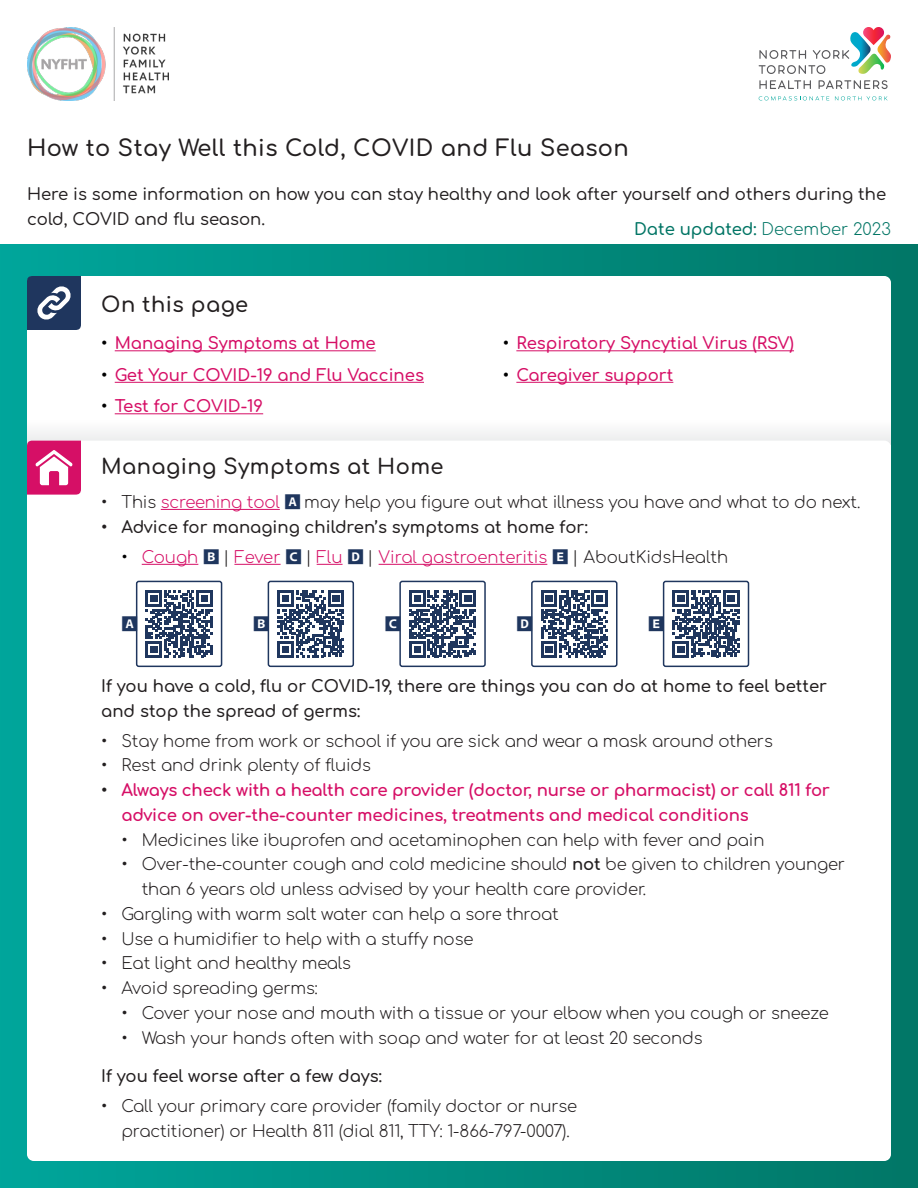
<style>
.page{position:relative;width:918px;height:1188px;background:#fff}
.page>*{position:absolute;margin:0;border:0;box-sizing:border-box;transform-origin:0 0}
.t1{font:600 22.5px "Comfortaa";letter-spacing:.02em;color:#231f20}
.t2{font:600 21px "Comfortaa";letter-spacing:.02em;color:#231f20}
.t3{font:300 16.5px/24.8px "Comfortaa";letter-spacing:-.01em;color:#231f20}
.t4{font:600 16.5px/24.8px "Comfortaa";color:#231f20}
.t5{font:700 16.5px/24.8px "Comfortaa";letter-spacing:-.01em;color:#d60f66}
.t6{font:600 16.5px "Comfortaa";color:#d60f66}
.t7{font:500 16.5px/24.8px "Comfortaa";color:#231f20}
.t8{font:300 16.5px "Comfortaa";color:#d60f66}
.t9{font:600 16.5px "Comfortaa";color:#027565}
.t10{font:800 16.5px "Koz Go Pr 6 N";color:#1f365e}
.s1{font-weight:300}
.s2{color:#000}
.s3{color:#d60f66}
.s4{font-family:"Koz Go Pr 6 N";font-weight:800;color:#1f365e}
.s5{color:#231f20}
.s6{font-weight:700}
</style>
<div class="page">
<div style="left:0;top:244px;width:918px;height:944px;background:linear-gradient(to right,#00a69b,#017666)"></div>
<div style="left:27px;top:276px;width:864px;height:206px;background:#fff;border-radius:7px"></div>
<div style="left:27px;top:420px;width:864px;height:24px;background:#f4f5f5"></div>
<div style="left:27px;top:441px;width:864px;height:720px;background:#fff;border-radius:7px"></div>
<hr style="left:115px;top:350px;width:261px;height:1px;background:#d60f66">
<hr style="left:115px;top:382px;width:309px;height:1px;background:#d60f66">
<hr style="left:115px;top:413px;width:148px;height:1px;background:#d60f66">
<hr style="left:516px;top:350px;width:278px;height:1px;background:#d60f66">
<hr style="left:516px;top:382px;width:157px;height:1px;background:#d60f66">
<svg style="left:27px;top:276px;width:54px;height:54px;background:#3f5375"></svg>
<hr style="left:161px;top:509px;width:119px;height:1px;background:#d60f66">
<hr style="left:142px;top:564px;width:56px;height:1px;background:#d60f66">
<hr style="left:234px;top:564px;width:47px;height:1px;background:#d60f66">
<svg style="left:317px;top:564px;width:26px;height:1px"></svg>
<hr style="left:379px;top:564px;width:168px;height:1px;background:#d60f66">
<svg style="left:146px;top:591px;width:66px;height:66px"></svg>
<div style="left:136px;top:581px;width:86px;height:86px;border:2px solid #1f365e;border-radius:2px"></div>
<svg style="left:27px;top:441px;width:54px;height:54px"></svg>
<img style="left:27px;top:28px;width:142px;height:72px">
<svg style="left:759px;top:96px;width:70px;height:4px"></svg>
<svg style="left:835px;top:96px;width:53px;height:4px"></svg>
<svg style="left:759px;top:80px;width:52px;height:9px"></svg>
<svg style="left:819px;top:80px;width:69px;height:9px"></svg>
<svg style="left:759px;top:27px;width:132px;height:47px"></svg>
<svg style="left:278px;top:591px;width:66px;height:66px"></svg>
<div style="left:268px;top:581px;width:86px;height:86px;border:2px solid #1f365e;border-radius:2px"></div>
<svg style="left:409px;top:591px;width:67px;height:66px"></svg>
<div style="left:399px;top:581px;width:87px;height:86px;border:2px solid #1f365e;border-radius:2px"></div>
<svg style="left:541px;top:591px;width:67px;height:66px"></svg>
<div style="left:531px;top:581px;width:87px;height:86px;border:2px solid #1f365e;border-radius:2px"></div>
<svg style="left:673px;top:591px;width:66px;height:66px"></svg>
<div style="left:663px;top:581px;width:86px;height:86px;border:2px solid #1f365e;border-radius:2px"></div>
<h1 class="t1" style="left:27px;top:127px;width:603px">How to Stay Well this Cold, COVID and Flu Season</h1>
<p class="t7" style="left:27px;top:180px;width:861px">Here is some information on how you can stay healthy and look after yourself and others during the cold, COVID and flu season.</p>
<p class="t9" style="left:634px;top:214px;width:258px">Date updated: <span class="s1">December 2023</span></p>
<p class="t2" style="left:101px;top:285px;width:149px">On this page</p>
<p class="t6" style="left:101px;top:328px;width:276px"><span class="s2">•</span> Managing Symptoms at Home</p>
<p class="t6" style="left:101px;top:360px;width:324px"><span class="s2">•</span> Get Your COVID-19 and Flu Vaccines</p>
<p class="t6" style="left:101px;top:391px;width:163px"><span class="s2">•</span> Test for COVID-19</p>
<p class="t6" style="left:503px;top:328px;width:293px"><span class="s2">•</span> Respiratory Syncytial Virus (RSV)</p>
<p class="t6" style="left:503px;top:360px;width:172px"><span class="s2">•</span> Caregiver support</p>
<p class="t2" style="left:101px;top:447px;width:344px">Managing Symptoms at Home</p>
<p class="t3" style="left:101px;top:487px;width:761px">• This <span class="s3">screening tool</span> <span class="s4">A</span> may help you figure out what illness you have and what to do next.</p>
<p class="t4" style="left:101px;top:512px;width:488px">• Advice for managing children’s symptoms at home for:</p>
<p class="t8" style="left:121px;top:542px;width:608px"><span class="s2">•</span> Cough <span class="s4">B</span> <span class="s5">|</span> Fever <span class="s4">C</span> <span class="s5">|</span> Flu <span class="s4">D</span> <span class="s5">|</span> Viral gastroenteritis <span class="s4">E</span> <span class="s5">| AboutKidsHealth</span></p>
<p class="t10" style="left:121px;top:615px;width:18px">A</p>
<p class="t10" style="left:253px;top:615px;width:18px">B</p>
<p class="t10" style="left:385px;top:615px;width:18px">C</p>
<p class="t10" style="left:517px;top:615px;width:18px">D</p>
<p class="t10" style="left:648px;top:615px;width:18px">E</p>
<p class="t4" style="left:101px;top:671px;width:727px">If you have a cold, flu or COVID-19, there are things you can do at home to feel better and stop the spread of germs:</p>
<p class="t3" style="left:101px;top:726px;width:673px">• Stay home from work or school if you are sick and wear a mask around others</p>
<p class="t3" style="left:101px;top:751px;width:271px">• Rest and drink plenty of fluids</p>
<p class="t5" style="left:121px;top:776px;width:710px;text-indent:-20px"><span class="s5">•</span> Always check with a health care provider (doctor, nurse or pharmacist) or call 811 for advice on over-the-counter medicines, treatments and medical conditions</p>
<p class="t3" style="left:121px;top:825px;width:644px">• Medicines like ibuprofen and acetaminophen can help with fever and pain</p>
<p class="t3" style="left:142px;top:850px;width:705px;text-indent:-20px">• Over-the-counter cough and cold medicine should <span class="s6">not</span> be given to children younger than 6 years old unless advised by your health care provider.</p>
<p class="t3" style="left:101px;top:900px;width:459px">• Gargling with warm salt water can help a sore throat</p>
<p class="t3" style="left:101px;top:924px;width:374px">• Use a humidifier to help with a stuffy nose</p>
<p class="t3" style="left:101px;top:949px;width:251px">• Eat light and healthy meals</p>
<p class="t3" style="left:101px;top:974px;width:218px">• Avoid spreading germs:</p>
<p class="t3" style="left:121px;top:999px;width:709px">• Cover your nose and mouth with a tissue or your elbow when you cough or sneeze</p>
<p class="t3" style="left:121px;top:1023px;width:583px">• Wash your hands often with soap and water for at least 20 seconds</p>
<p class="t4" style="left:101px;top:1062px;width:282px">If you feel worse after a few days:</p>
<p class="t3" style="left:121px;top:1092px;width:457px;text-indent:-20px">• Call your primary care provider (family doctor or nurse practitioner) or Health 811 (dial 811, TTY: 1-866-797-0007).</p>
</div>
